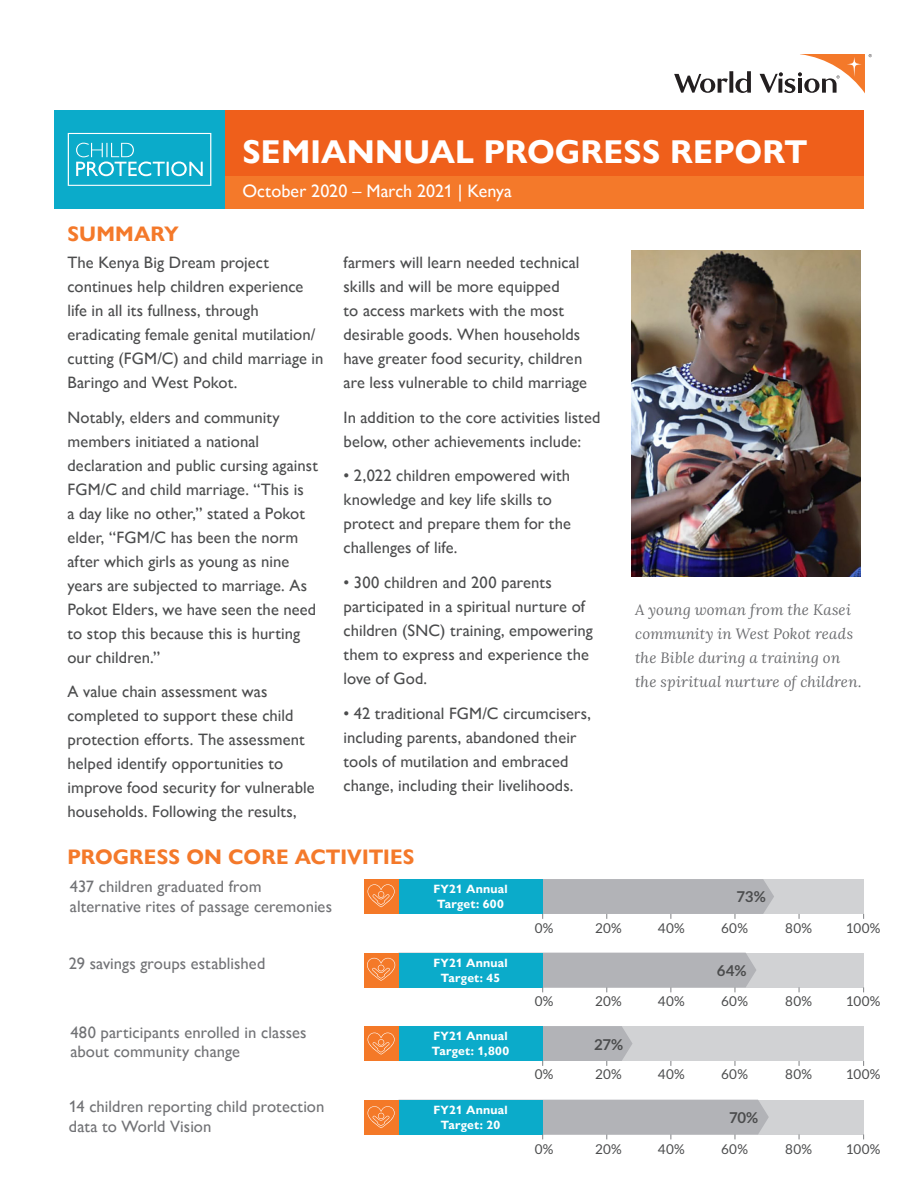
<style>
.page{position:relative;width:918px;height:1188px;background:#fff}
.page>*{position:absolute;margin:0;border:0;box-sizing:border-box;transform-origin:0 0}
.t1{font:700 33px "Gill Sans Nova";letter-spacing:.005em;color:#fff}
.BODY_HEADER{font:700 21px "Gill Sans Nova";letter-spacing:.005em;color:#f4792a}
.COUNTRY_DATE{font:18px "Gill Sans Nova";letter-spacing:.005em;color:#fff}
.BODY{font:16.5px/24px "Gill Sans Nova";letter-spacing:.005em;color:#4b4c4d}
.BODY_SUBHEADING{font:16.5px/19.8px "Gill Sans Nova";letter-spacing:.005em;color:#717275}
.PHOTO_CAPTION{font:italic 15px/24px "Lora";letter-spacing:.01em;color:#6c6d70}
.PROGRESS_AMOUNT{font:700 15px "Lato";letter-spacing:-.015em;color:#4b4c4d}
.PROGRESS_MARKER{font:13.5px "Lato";letter-spacing:.02em;color:#4b4c4d}
.PROGRESS_TARGET{font:700 12px/15px "Gill Sans Nova";letter-spacing:.02em;color:#fff;text-align:center}
</style>
<div class="page">
<div style="left:225px;top:110px;width:639px;height:99px;background:#f4792a"></div>
<svg style="left:674px;top:54px;width:198px;height:39px"></svg>
<div style="left:225px;top:110px;width:639px;height:65px;background:#ef5f1b"></div>
<div style="left:54px;top:110px;width:171px;height:99px;background:#0babca"></div>
<svg style="left:68px;top:133px;width:143px;height:53px"></svg>
<div style="left:399px;top:879px;width:465px;height:35px;background:#d1d2d4"></div>
<div style="left:399px;top:953px;width:465px;height:34px;background:#d1d2d4"></div>
<div style="left:399px;top:1026px;width:465px;height:35px;background:#d1d2d4"></div>
<div style="left:399px;top:1100px;width:465px;height:35px;background:#d1d2d4"></div>
<div style="left:364px;top:1026px;width:35px;height:35px;background:#f47928"></div>
<svg style="left:368px;top:1026px;width:265px;height:40px"></svg>
<div style="left:364px;top:879px;width:35px;height:35px;background:#f47928"></div>
<svg style="left:368px;top:879px;width:406px;height:40px"></svg>
<div style="left:364px;top:953px;width:35px;height:34px;background:#f47928"></div>
<svg style="left:367px;top:953px;width:389px;height:39px"></svg>
<div style="left:364px;top:1100px;width:35px;height:35px;background:#f47928"></div>
<svg style="left:368px;top:1100px;width:401px;height:39px"></svg>
<img style="left:632px;top:251px;width:229px;height:326px">
<p class="BODY_HEADER" style="left:68px;top:221px;width:113px">SUMMARY</p>
<h1 class="t1" style="left:242px;top:132px;width:567px">SEMIANNUAL PROGRESS REPORT</h1>
<p class="COUNTRY_DATE" style="left:242px;top:181px;width:271px">October 2020 – March 2021 | Kenya</p>
<p class="BODY" style="left:68px;top:250px;width:258px">The Kenya Big Dream project continues help children experience life in all its fullness, through eradicating female genital mutilation/ cutting (FGM/C) and child marriage in Baringo and West Pokot.</p>
<p class="BODY" style="left:68px;top:405px;width:252px">Notably, elders and community members initiated a national declaration and public cursing against<br>FGM/C and child marriage. “This is<br>a day like no other,” stated a Pokot elder, “FGM/C has been the norm after which girls as young as nine years are subjected to marriage. As<br>Pokot Elders, we have seen the need to stop this because this is hurting our children.”</p>
<p class="BODY" style="left:68px;top:680px;width:249px">A value chain assessment was completed to support these child protection efforts. The assessment helped identify opportunities to improve food security for vulnerable households. Following the results,</p>
<p class="BODY" style="left:344px;top:250px;width:245px">farmers will learn needed technical skills and will be more equipped<br>to access markets with the most desirable goods. When households have greater food security, children are less vulnerable to child marriage</p>
<p class="BODY" style="left:344px;top:405px;width:258px">In addition to the core activities listed below, other achievements include:</p>
<p class="BODY" style="left:344px;top:464px;width:229px">• 2,022 children empowered with knowledge and key life skills to protect and prepare them for the challenges of life.</p>
<p class="BODY" style="left:344px;top:571px;width:251px">• 300 children and 200 parents participated in a spiritual nurture of children (SNC) training, empowering them to express and experience the love of God.</p>
<p class="BODY" style="left:344px;top:702px;width:249px">• 42 traditional FGM/C circumcisers, including parents, abandoned their tools of mutilation and embraced change, including their livelihoods.</p>
<p class="BODY_HEADER" style="left:68px;top:845px;width:349px">PROGRESS ON CORE ACTIVITIES</p>
<p class="BODY_SUBHEADING" style="left:70px;top:876px;width:264px">437 children graduated from alternative rites of passage ceremonies</p>
<p class="PROGRESS_TARGET" style="left:433px;top:882px;width:76px">FY21 Annual<br>Target: 600</p>
<p class="PHOTO_CAPTION" style="left:635px;top:598px;width:228px">A young woman from the Kasei community in West Pokot reads the Bible during a training on the spiritual nurture of children.</p>
<p class="PROGRESS_AMOUNT" style="left:737px;top:888px;width:31px">73%</p>
<p class="BODY_SUBHEADING" style="left:69px;top:954px;width:198px">29 savings groups established</p>
<p class="BODY_SUBHEADING" style="left:70px;top:1022px;width:238px">480 participants enrolled in classes about community change</p>
<p class="BODY_SUBHEADING" style="left:69px;top:1097px;width:257px">14 children reporting child protection data to World Vision</p>
<p class="PROGRESS_TARGET" style="left:433px;top:955px;width:76px">FY21 Annual<br>Target: 45</p>
<p class="PROGRESS_TARGET" style="left:432px;top:1029px;width:79px;text-align:left">FY21 Annual<br>Target: 1,800</p>
<p class="PROGRESS_TARGET" style="left:433px;top:1102px;width:76px">FY21 Annual<br>Target: 20</p>
<p class="PROGRESS_MARKER" style="left:535px;top:921px;width:20px">0%</p>
<p class="PROGRESS_MARKER" style="left:595px;top:921px;width:28px">20%</p>
<p class="PROGRESS_MARKER" style="left:658px;top:921px;width:28px">40%</p>
<p class="PROGRESS_MARKER" style="left:721px;top:921px;width:28px">60%</p>
<p class="PROGRESS_MARKER" style="left:785px;top:921px;width:28px">80%</p>
<p class="PROGRESS_MARKER" style="left:846px;top:921px;width:36px">100%</p>
<p class="PROGRESS_AMOUNT" style="left:717px;top:962px;width:31px">64%</p>
<p class="PROGRESS_MARKER" style="left:535px;top:994px;width:20px">0%</p>
<p class="PROGRESS_MARKER" style="left:595px;top:994px;width:28px">20%</p>
<p class="PROGRESS_MARKER" style="left:658px;top:994px;width:28px">40%</p>
<p class="PROGRESS_MARKER" style="left:721px;top:994px;width:28px">60%</p>
<p class="PROGRESS_MARKER" style="left:785px;top:994px;width:28px">80%</p>
<p class="PROGRESS_MARKER" style="left:846px;top:994px;width:36px">100%</p>
<p class="PROGRESS_AMOUNT" style="left:594px;top:1036px;width:31px">27%</p>
<p class="PROGRESS_MARKER" style="left:535px;top:1067px;width:20px">0%</p>
<p class="PROGRESS_MARKER" style="left:595px;top:1067px;width:28px">20%</p>
<p class="PROGRESS_MARKER" style="left:658px;top:1067px;width:28px">40%</p>
<p class="PROGRESS_MARKER" style="left:721px;top:1067px;width:28px">60%</p>
<p class="PROGRESS_MARKER" style="left:785px;top:1067px;width:28px">80%</p>
<p class="PROGRESS_MARKER" style="left:846px;top:1067px;width:36px">100%</p>
<p class="PROGRESS_AMOUNT" style="left:729px;top:1109px;width:31px">70%</p>
<p class="PROGRESS_MARKER" style="left:535px;top:1142px;width:20px">0%</p>
<p class="PROGRESS_MARKER" style="left:595px;top:1142px;width:28px">20%</p>
<p class="PROGRESS_MARKER" style="left:658px;top:1142px;width:28px">40%</p>
<p class="PROGRESS_MARKER" style="left:721px;top:1142px;width:28px">60%</p>
<p class="PROGRESS_MARKER" style="left:785px;top:1142px;width:28px">80%</p>
<p class="PROGRESS_MARKER" style="left:846px;top:1142px;width:36px">100%</p>
</div>
